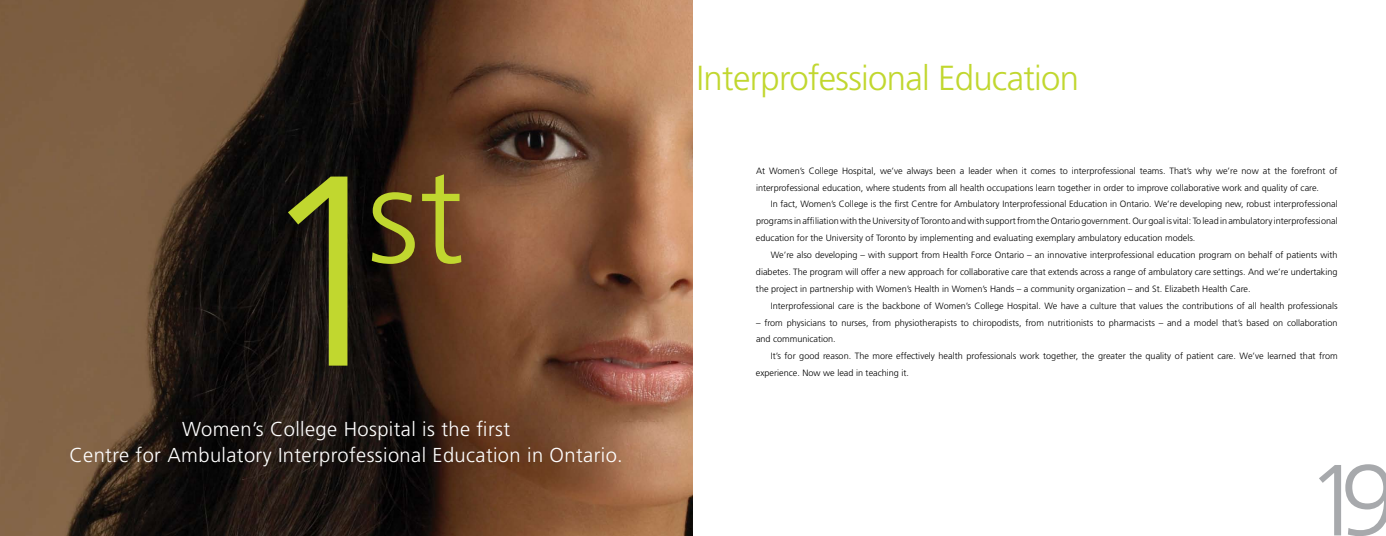
<style>
.page{position:relative;width:1386px;height:536px;background:#fff}
.page>*{position:absolute;margin:0;border:0;box-sizing:border-box;transform-origin:0 0}
.t1{font:300 134.14px "Frutiger";color:#c1d72f}
.t2{font:300 100.89px "Frutiger";color:#a7a9ac}
.t3{font:300 34.74px "Frutiger";letter-spacing:-.02em;color:#c1d72f}
.t4{font:300 20.12px/25.9px "Frutiger";letter-spacing:.02em;color:#fff;text-align:center}
.t5{font:300 9.1px/16.9px "Frutiger";color:#000}
.s1{font-size:270.64px}
</style>
<div class="page">
<img style="left:0;top:0;width:693px;height:536px">
<h1 class="t1" style="left:255px;top:140px;width:211px"><span class="s1">1</span>st</h1>
<h3 class="t4" style="left:69px;top:416px;width:555px">Women’s College Hospital is the first<br>Centre for Ambulatory Interprofessional Education in Ontario.</h3>
<h3 class="t3" style="left:697px;top:59px;width:384px">Interprofessional Education</h3>
<p class="t5" style="left:756px;top:162px;width:583px">At Women’s College Hospital, we’ve always been a leader when it comes to interprofessional teams. That’s why we’re now at the forefront of interprofessional education, where students from all health occupations learn together in order to improve collaborative work and quality of care.</p>
<p class="t5" style="left:756px;top:196px;width:583px;text-align:justify;text-indent:15px">In fact, Women’s College is the first Centre for Ambulatory Interprofessional Education in Ontario. We’re developing new, robust interprofessional programs in affiliation with the U niversity of Toronto and with support from the Ontario government. Our goal is vital: To lead in ambulatory interprofessional education for the U niversity of Toronto by implementing and evaluating exemplary ambulatory education models.</p>
<p class="t5" style="left:756px;top:246px;width:583px;text-align:justify;text-indent:15px">We’re also developing – with support from Health Force Ontario – an innovative interprofessional education program on behalf of patients with diabetes. The program will offer a new approach for collaborative care that extends across a range of ambulatory care settings. And we’re undertaking the project in partnership with Women’s Health in Women’s Hands – a community organization – and St. Elizabeth Health Care.</p>
<p class="t5" style="left:771px;top:297px;width:568px">Interprofessional care is the backbone of Women’s College Hospital. We have a culture that values the contributions of all health professionals</p>
<p class="t5" style="left:756px;top:314px;width:583px">– from physicians to nurses, from physiotherapists to chiropodists, from nutritionists to pharmacists – and a model that’s based on collaboration and communication.</p>
<p class="t5" style="left:756px;top:347px;width:583px;text-indent:15px">It’s for good reason. The more effectively health professionals work together, the greater the quality of patient care. We’ve learned that from experience. Now we lead in teaching it.</p>
<h2 class="t2" style="left:1307px;top:443px;width:91px">19</h2>
</div>
